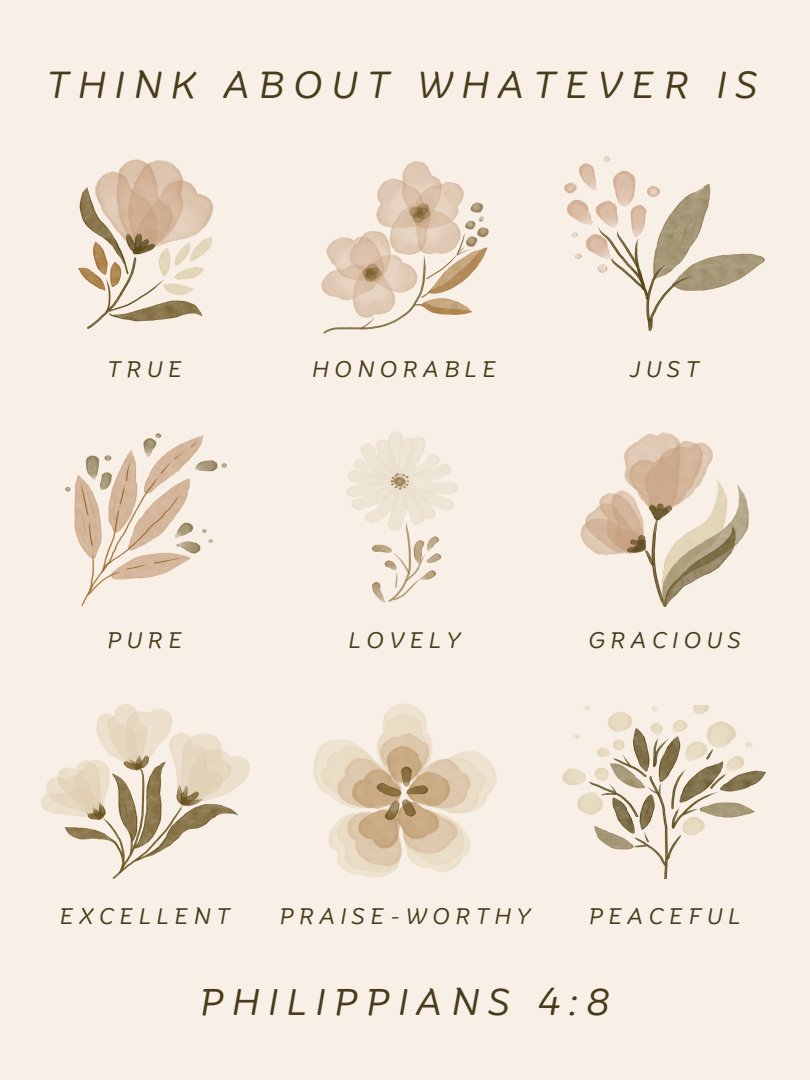
<style>
.page{position:relative;width:810px;height:1080px;background:#f8f0e6}
.page>*{position:absolute;margin:0;border:0;box-sizing:border-box;transform-origin:0 0}
.t1{font:italic 36.69px "Binate Display";letter-spacing:.26em;color:#493c1b}
.t2{font:italic 36.25px "Binate Display";letter-spacing:.26em;color:#493c1b}
.t3{font:italic 21.94px "Binate Display";letter-spacing:.26em;color:#493c1b}
</style>
<div class="page">
<img style="left:78px;top:159px;width:135px;height:169px">
<img style="left:321px;top:162px;width:168px;height:171px">
<img style="left:580px;top:432px;width:169px;height:175px">
<img style="left:564px;top:157px;width:201px;height:174px">
<img style="left:65px;top:434px;width:161px;height:171px">
<img style="left:346px;top:431px;width:112px;height:172px">
<img style="left:562px;top:706px;width:203px;height:172px">
<img style="left:313px;top:703px;width:184px;height:175px">
<img style="left:42px;top:704px;width:208px;height:174px">
<p class="t1" style="left:47px;top:50px;width:712px">THINK ABOUT WHATEVER IS</p>
<p class="t3" style="left:108px;top:349px;width:76px">TRUE</p>
<p class="t3" style="left:313px;top:349px;width:185px">HONORABLE</p>
<p class="t3" style="left:630px;top:349px;width:70px">JUST</p>
<p class="t3" style="left:107px;top:619px;width:76px">PURE</p>
<p class="t3" style="left:349px;top:619px;width:113px">LOVELY</p>
<p class="t3" style="left:589px;top:619px;width:154px">GRACIOUS</p>
<p class="t3" style="left:60px;top:895px;width:171px">EXCELLENT</p>
<p class="t3" style="left:280px;top:895px;width:252px">PRAISE-WORTHY</p>
<h1 class="t3" style="left:589px;top:895px;width:153px">PEACEFUL</h1>
<p class="t2" style="left:200px;top:968px;width:411px">PHILIPPIANS 4:8</p>
</div>
